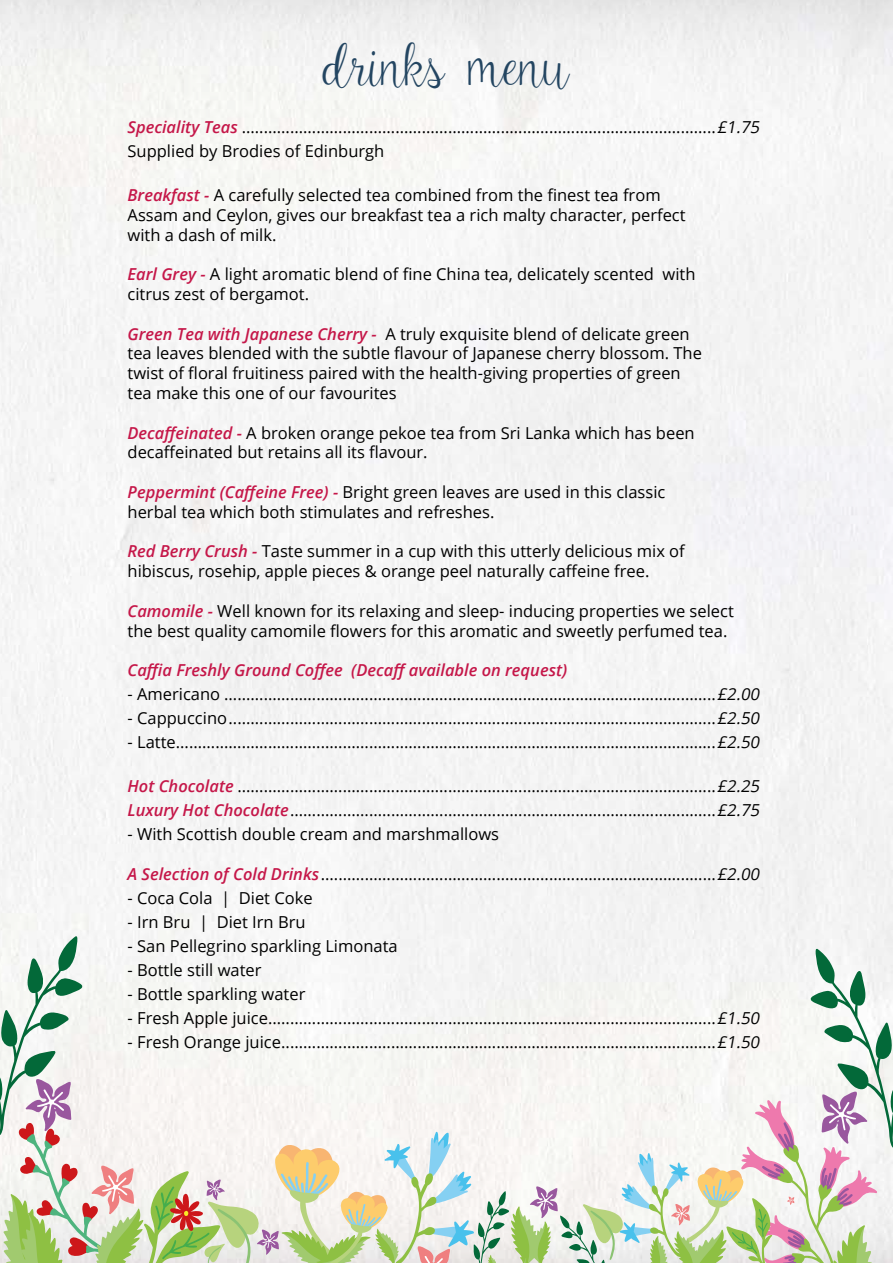
<style>
.page{position:relative;width:893px;height:1263px;background:#fff}
.page>*{position:absolute;margin:0;border:0;box-sizing:border-box;transform-origin:0 0}
.t1{font:41.7px "Amelia";letter-spacing:-.05em;color:#234561}
.t2{font:16.5px/19.8px "Open Sans";color:#000}
.t3{font:italic 600 16.5px "Open Sans";color:#c51749}
.s1{font-weight:600;font-style:italic;color:#c51749}
.s2{font-style:italic}
</style>
<div class="page">
<svg style="left:0;top:936px;width:893px;height:327px"></svg>
<h1 class="t1" style="left:322px;top:46px;width:250px">drinks menu</h1>
<p class="t2" style="left:128px;top:115px;width:637px;line-height:24px"><span class="s1">Speciality Teas</span> ............................................................................................................<span class="s2">£1.75<br></span>Supplied by Brodies of Edinburgh</p>
<p class="t2" style="left:128px;top:185px;width:560px"><span class="s1">Breakfast -</span> A carefully selected tea combined from the finest tea from<br>Assam and Ceylon, gives our breakfast tea a rich malty character, perfect with a dash of milk.</p>
<p class="t2" style="left:128px;top:264px;width:569px"><span class="s1">Earl Grey -</span> A light aromatic blend of fine China tea, delicately scented with citrus zest of bergamot.</p>
<p class="t2" style="left:128px;top:323px;width:576px"><span class="s1">Green Tea with Japanese Cherry -</span> A truly exquisite blend of delicate green tea leaves blended with the subtle flavour of Japanese cherry blossom. The twist of floral fruitiness paired with the health-giving properties of green tea make this one of our favourites</p>
<p class="t2" style="left:128px;top:422px;width:569px"><span class="s1">Decaffeinated -</span> A broken orange pekoe tea from Sri Lanka which has been decaffeinated but retains all its flavour.</p>
<p class="t2" style="left:128px;top:482px;width:539px"><span class="s1">Peppermint (Caffeine Free) -</span> Bright green leaves are used in this classic herbal tea which both stimulates and refreshes.</p>
<p class="t2" style="left:128px;top:541px;width:559px"><span class="s1">Red Berry Crush -</span> Taste summer in a cup with this utterly delicious mix of hibiscus, rosehip, apple pieces &amp; orange peel naturally caffeine free.</p>
<p class="t2" style="left:128px;top:600px;width:608px"><span class="s1">Camomile -</span> Well known for its relaxing and sleep- inducing properties we select the best quality camomile flowers for this aromatic and sweetly perfumed tea.</p>
<p class="t3" style="left:128px;top:659px;width:441px">Caffia Freshly Ground Coffee (Decaff available on request)</p>
<p class="t2" style="left:128px;top:684px;width:637px">- Americano ................................................................................................................<span class="s2">£2.00</span></p>
<p class="t2" style="left:128px;top:708px;width:637px">- Cappuccino...............................................................................................................<span class="s2">£2.50</span></p>
<p class="t2" style="left:128px;top:732px;width:637px">- Latte...........................................................................................................................<span class="s2">£2.50</span></p>
<p class="t2" style="left:128px;top:774px;width:637px;line-height:24px"><span class="s1">Hot Chocolate</span> .............................................................................................................<span class="s2">£2.25<br></span><span class="s1">Luxury Hot Chocolate</span>.................................................................................................<span class="s2">£2.75</span></p>
<p class="t2" style="left:128px;top:824px;width:373px">- With Scottish double cream and marshmallows</p>
<p class="t2" style="left:128px;top:863px;width:637px"><span class="s1">A Selection of Cold Drinks</span>..........................................................................................<span class="s2">£2.00</span></p>
<p class="t2" style="left:128px;top:887px;width:187px">- Coca Cola | Diet Coke</p>
<p class="t2" style="left:128px;top:911px;width:180px">- Irn Bru | Diet Irn Bru</p>
<p class="t2" style="left:128px;top:935px;width:272px">- San Pellegrino sparkling Limonata</p>
<p class="t2" style="left:128px;top:959px;width:135px">- Bottle still water</p>
<p class="t2" style="left:128px;top:984px;width:179px">- Bottle sparkling water</p>
<p class="t2" style="left:128px;top:1008px;width:637px">- Fresh Apple juice......................................................................................................<span class="s2">£1.50</span></p>
<p class="t2" style="left:128px;top:1032px;width:637px">- Fresh Orange juice...................................................................................................<span class="s2">£1.50</span></p>
</div>
